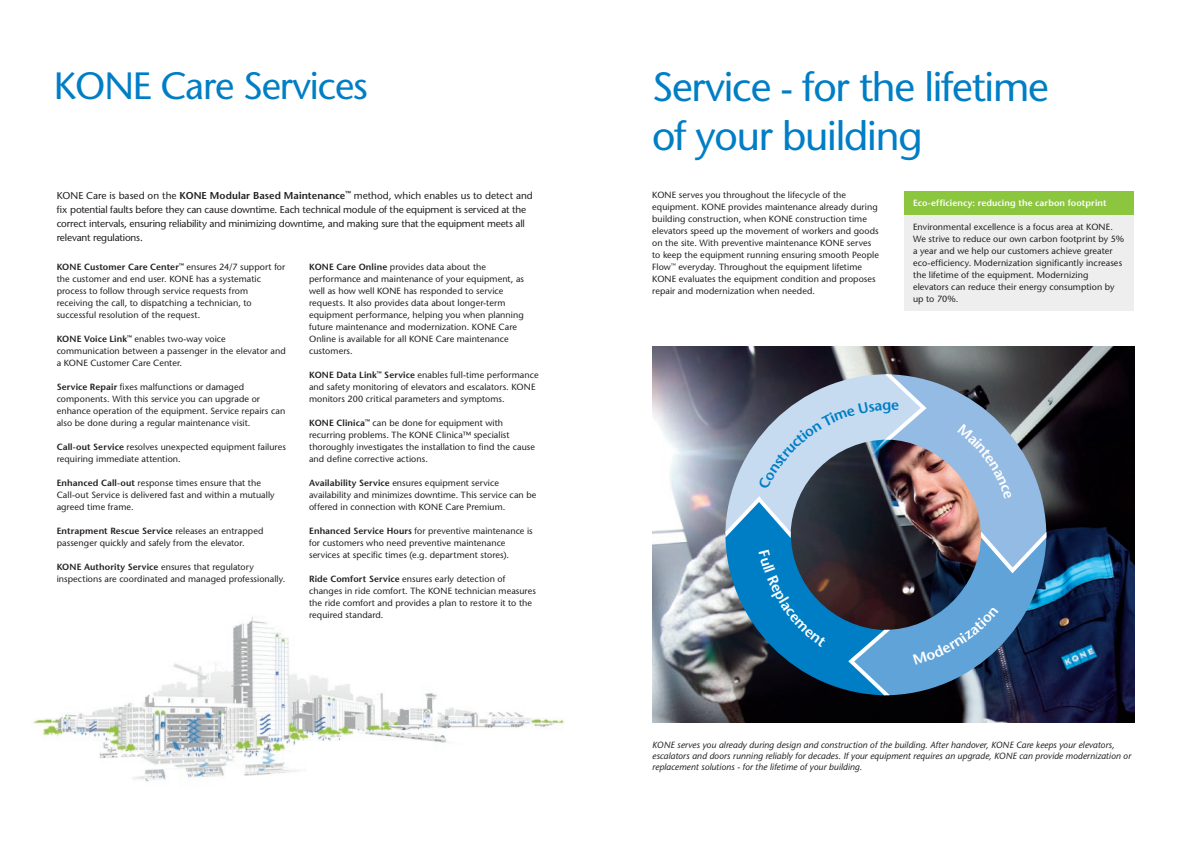
<style>
.page{position:relative;width:1191px;height:842px;background:#fff}
.page>*{position:absolute;margin:0;border:0;box-sizing:border-box;transform-origin:0 0}
.t1{font:500 40.7px/48.9px "Stone Sans Std";letter-spacing:-.03em;color:#007ec5}
.t2{font:500 38px "Stone Sans Std";color:#007ec5}
.t3{font:500 10px/14px "Stone Sans Std";letter-spacing:-.015em;color:#231f20}
.t4{font:500 9px/12px "Stone Sans Std";letter-spacing:.01em;color:#231f20}
.t5{font:italic 500 9px/11.2px "Stone Sans Std";letter-spacing:.005em;color:#231f20}
.t6{font:600 9px "Stone Sans Std";letter-spacing:.01em;color:#fff}
.s1{font-size:38px}
.s2{font-weight:600}
</style>
<div class="page">
<img style="left:652px;top:346px;width:482px;height:377px">
<div style="left:904px;top:191px;width:230px;height:24px;background:#8bc63e"></div>
<img style="left:33px;top:616px;width:531px;height:166px">
<div style="left:904px;top:215px;width:230px;height:96px;background:#eeeeef"></div>
<img style="left:725px;top:374px;width:321px;height:321px">
<h2 class="t2" style="left:54px;top:63px;width:315px">KON E Care Services</h2>
<h1 class="t1" style="left:652px;top:62px;width:398px">Service <span class="s1">-</span> for the lifetime of your building</h1>
<p class="t3" style="left:57px;top:188px;width:478px">KON E Care is based on the <span class="s2">KONE Modular Based Maintenance</span><sup>™</sup> method, which enables us to detect and fix potential faults before they can cause downtime. Each technical module of the equipment is serviced at the correct intervals, ensuring reliability and minimizing downtime, and making sure that the equipment meets all relevant regulations.</p>
<p class="t4" style="left:652px;top:189px;width:228px">KON E serves you throughout the lifecycle of the equipment. KON E provides maintenance already during building construction, when KON E construction time elevators speed up the movement of workers and goods on the site. With preventive maintenance KON E serves to keep the equipment running ensuring smooth People Flow<sup>™</sup> everyday. Throughout the equipment lifetime<br>KON E evaluates the equipment condition and proposes repair and modernization when needed.</p>
<p class="t6" style="left:913px;top:198px;width:195px">Eco-efficiency: reducing the carbon footprint</p>
<p class="t4" style="left:913px;top:221px;width:212px">Environmental excellence is a focus area at KON E.<br>We strive to reduce our own carbon footprint by 5% a year and we help our customers achieve greater eco-efficiency. Modernization significantly increases the lifetime of the equipment. Modernizing elevators can reduce their energy consumption by up to 70%.</p>
<p class="t4" style="left:57px;top:260px;width:230px"><span class="s2">KONE Customer Care Center</span><sup>™</sup> ensures 24/7 support for the customer and end user. KON E has a systematic process to follow through service requests from receiving the call, to dispatching a technician, to successful resolution of the request.</p>
<p class="t4" style="left:57px;top:332px;width:231px"><span class="s2">KONE Voice Link</span><sup>™</sup> enables two-way voice communication between a passenger in the elevator and a KON E Customer Care Center.</p>
<p class="t4" style="left:57px;top:380px;width:230px"><span class="s2">Service Repair</span> fixes malfunctions or damaged components. With this service you can upgrade or enhance operation of the equipment. Service repairs can also be done during a regular maintenance visit.</p>
<p class="t4" style="left:57px;top:440px;width:231px"><span class="s2">Call-out Service</span> resolves unexpected equipment failures requiring immediate attention.</p>
<p class="t4" style="left:57px;top:476px;width:219px"><span class="s2">Enhanced Call-out</span> response times ensure that the<br>Call-out Service is delivered fast and within a mutually agreed time frame.</p>
<p class="t4" style="left:57px;top:524px;width:208px"><span class="s2">Entrapment Rescue Service</span> releases an entrapped passenger quickly and safely from the elevator.</p>
<p class="t4" style="left:57px;top:560px;width:230px"><span class="s2">KONE Authority Service</span> ensures that regulatory inspections are coordinated and managed professionally.</p>
<p class="t4" style="left:309px;top:260px;width:216px"><span class="s2">KONE Care Online</span> provides data about the performance and maintenance of your equipment, as well as how well KON E has responded to service requests. It also provides data about longer-term equipment performance, helping you when planning future maintenance and modernization. KON E Care Online is available for all KON E Care maintenance customers.</p>
<p class="t4" style="left:309px;top:368px;width:231px"><span class="s2">KONE Data Link</span><sup>™</sup> <span class="s2">Service</span> enables full-time performance and safety monitoring of elevators and escalators. KON E monitors 200 critical parameters and symptoms.</p>
<p class="t4" style="left:309px;top:416px;width:227px"><span class="s2">KONE Clinica</span><sup>™</sup> can be done for equipment with recurring problems. The KON E Clinica™ specialist thoroughly investigates the installation to find the cause and define corrective actions.</p>
<p class="t4" style="left:309px;top:476px;width:229px"><span class="s2">Availability Service</span> ensures equipment service availability and minimizes downtime. This service can be offered in connection with KON E Care Premium.</p>
<p class="t4" style="left:309px;top:524px;width:225px"><span class="s2">Enhanced Service Hours</span> for preventive maintenance is for customers who need preventive maintenance services at specific times (e.g. department stores).</p>
<p class="t4" style="left:309px;top:572px;width:228px"><span class="s2">Ride Comfort Service</span> ensures early detection of changes in ride comfort. The KON E technician measures the ride comfort and provides a plan to restore it to the required standard.</p>
<p class="t5" style="left:652px;top:739px;width:480px">KONE serves you already during design and construction of the building. After handover, KONE Care keeps your elevators, escalators and doors running reliably for decades. If your equipment requires an upgrade, KONE can provide modernization or replacement solutions - for the lifetime of your building.</p>
</div>
